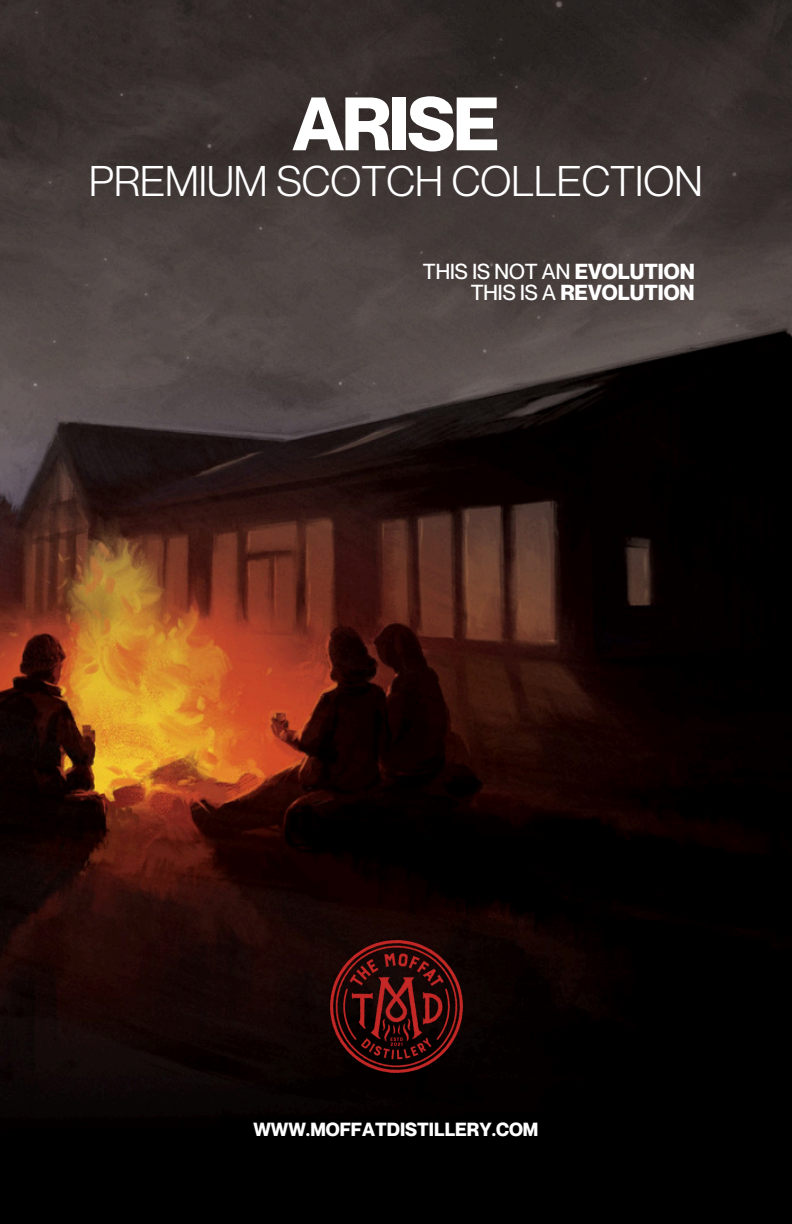
<style>
.page{position:relative;width:792px;height:1224px;background:#fff}
.page>*{position:absolute;margin:0;border:0;box-sizing:border-box;transform-origin:0 0}
.t1{font:700 73.8px "Neue Montreal";letter-spacing:-.03em;color:#fff}
.t2{font:42px "Neue Montreal";color:#fff}
.t3{font:700 21.2px/21px "Neue Montreal";color:#fff;text-align:right}
.t4{font:700 18.6px "Neue Montreal";color:#fff}
.s1{font-weight:500}
</style>
<div class="page">
<img style="left:0;top:0;width:792px;height:1224px">
<img style="left:330px;top:940px;width:132px;height:132px">
<h1 class="t1" style="left:293px;top:79px;width:208px">ARISE</h1>
<h2 class="t2" style="left:89px;top:155px;width:615px">PREMIUM SCOTCH COLLECTION</h2>
<p class="t3" style="left:423px;top:261px;width:273px"><span class="s1">THIS IS NOT AN</span> EVOLUTION<br><span class="s1">THIS IS A</span> REVOLUTION</p>
<p class="t4" style="left:253px;top:1118px;width:287px">WWW.MOFFATDISTILLERY.COM</p>
</div>
